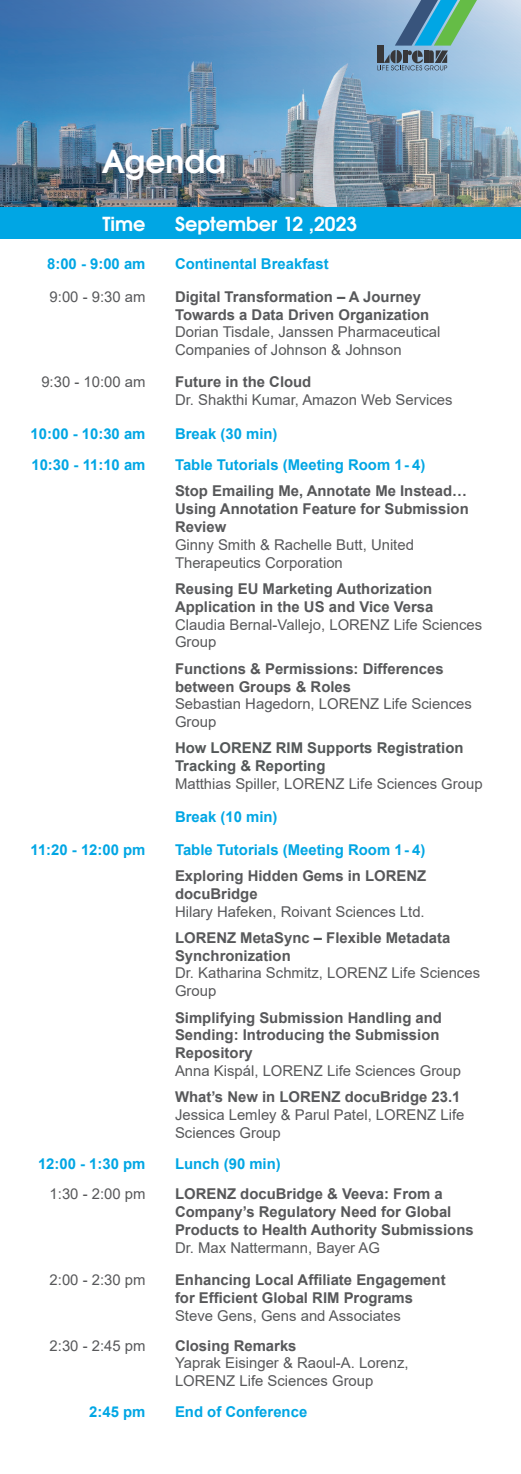
<style>
.page{position:relative;width:521px;height:1474px;background:#fff}
.page>*{position:absolute;margin:0;border:0;box-sizing:border-box;transform-origin:0 0}
.t1{font:600 31.5px "URW Gothic L";color:#fff}
.t2{font:600 19.25px "URW Gothic L";color:#fff}
.t3{font:700 14.88px/17.8px "Arial";color:#57585a}
.t4{font:14.88px/17.8px "Arial";color:#57585a}
.t5{font:700 14.88px "Arial";color:#00a6e4}
.t6{font:700 14.88px/17.8px "Arial";color:#535758}
</style>
<div class="page">
<img style="left:449px;top:0;width:72px;height:207px">
<img style="left:0;top:0;width:449px;height:207px">
<div style="left:0;top:207px;width:521px;height:31px;background:#00a6e4"></div>
<svg style="left:377px;top:0;width:110px;height:70px;background:#74a4b6"></svg>
<h1 class="t1" style="left:102px;top:140px;width:126px">Agenda</h1>
<p class="t2" style="left:102px;top:211px;width:45px">Time</p>
<p class="t2" style="left:175px;top:211px;width:184px">September 12 ,2023</p>
<p class="t5" style="left:47px;top:254px;width:100px">8:00 - 9:00 am</p>
<p class="t5" style="left:175px;top:254px;width:155px">Continental Breakfast</p>
<p class="t4" style="left:50px;top:287px;width:97px">9:00 - 9:30 am</p>
<p class="t3" style="left:175px;top:288px;width:256px">Digital Transformation – A Journey<br>Towards a Data Driven Organization</p>
<p class="t4" style="left:175px;top:323px;width:267px">Dorian Tisdale, Janssen Pharmaceutical<br>Companies of Johnson &amp; Johnson</p>
<p class="t4" style="left:41px;top:373px;width:106px">9:30 - 10:00 am</p>
<p class="t3" style="left:175px;top:373px;width:138px">Future in the Cloud</p>
<p class="t4" style="left:175px;top:390px;width:279px">Dr. Shakthi Kumar, Amazon Web Services</p>
<p class="t5" style="left:31px;top:424px;width:116px">10:00 - 10:30 am</p>
<p class="t5" style="left:175px;top:424px;width:104px">Break (30 min)</p>
<p class="t5" style="left:31px;top:455px;width:116px">10:30 - 11:10 am</p>
<p class="t5" style="left:175px;top:455px;width:252px">Table Tutorials (Meeting Room 1 - 4)</p>
<p class="t3" style="left:175px;top:482px;width:295px;text-align:justify">Stop Emailing Me, Annotate Me Instead… Using Annotation Feature for Submission Review</p>
<p class="t4" style="left:175px;top:535px;width:240px">Ginny Smith &amp; Rachelle Butt, United<br>Therapeutics Corporation</p>
<p class="t3" style="left:175px;top:580px;width:260px">Reusing EU Marketing Authorization<br>Application in the US and Vice Versa</p>
<p class="t4" style="left:175px;top:615px;width:309px">Claudia Bernal-Vallejo, LORENZ Life Sciences<br>Group</p>
<p class="t3" style="left:175px;top:660px;width:270px">Functions &amp; Permissions: Differences between Groups &amp; Roles</p>
<p class="t4" style="left:175px;top:695px;width:298px">Sebastian Hagedorn, LORENZ Life Sciences<br>Group</p>
<p class="t6" style="left:175px;top:739px;width:290px">How LORENZ RIM Supports Registration<br>Tracking &amp; Reporting</p>
<p class="t4" style="left:175px;top:775px;width:309px">Matthias Spiller, LORENZ Life Sciences Group</p>
<p class="t5" style="left:175px;top:807px;width:104px">Break (10 min)</p>
<p class="t5" style="left:31px;top:839px;width:116px">11:20 - 12:00 pm</p>
<p class="t5" style="left:175px;top:839px;width:252px">Table Tutorials (Meeting Room 1 - 4)</p>
<p class="t3" style="left:175px;top:867px;width:253px">Exploring Hidden Gems in LORENZ docuBridge</p>
<p class="t4" style="left:175px;top:902px;width:251px">Hilary Hafeken, Roivant Sciences Ltd.</p>
<p class="t3" style="left:175px;top:929px;width:277px">LORENZ MetaSync – Flexible Metadata<br>Synchronization</p>
<p class="t4" style="left:175px;top:964px;width:307px">Dr. Katharina Schmitz, LORENZ Life Sciences<br>Group</p>
<p class="t3" style="left:175px;top:1008px;width:268px">Simplifying Submission Handling and<br>Sending: Introducing the Submission<br>Repository</p>
<p class="t4" style="left:175px;top:1061px;width:288px">Anna Kispál, LORENZ Life Sciences Group</p>
<p class="t3" style="left:175px;top:1088px;width:287px">What’s New in LORENZ docuBridge 23.1</p>
<p class="t4" style="left:175px;top:1106px;width:291px">Jessica Lemley &amp; Parul Patel, LORENZ Life<br>Sciences Group</p>
<p class="t5" style="left:38px;top:1154px;width:109px">12:00 - 1:30 pm</p>
<p class="t5" style="left:175px;top:1154px;width:107px">Lunch (90 min)</p>
<p class="t4" style="left:50px;top:1185px;width:97px">1:30 - 2:00 pm</p>
<p class="t3" style="left:175px;top:1185px;width:300px">LORENZ docuBridge &amp; Veeva: From a<br>Company’s Regulatory Need for Global<br>Products to Health Authority Submissions</p>
<p class="t4" style="left:175px;top:1238px;width:207px">Dr. Max Nattermann, Bayer AG</p>
<p class="t4" style="left:50px;top:1270px;width:97px">2:00 - 2:30 pm</p>
<p class="t3" style="left:175px;top:1271px;width:272px">Enhancing Local Affiliate Engagement for Efficient Global RIM Programs</p>
<p class="t4" style="left:175px;top:1306px;width:227px">Steve Gens, Gens and Associates</p>
<p class="t4" style="left:50px;top:1336px;width:97px">2:30 - 2:45 pm</p>
<p class="t3" style="left:175px;top:1336px;width:123px">Closing Remarks</p>
<p class="t4" style="left:175px;top:1354px;width:235px">Yaprak Eisinger &amp; Raoul-A. Lorenz,<br>LORENZ Life Sciences Group</p>
<p class="t5" style="left:89px;top:1401px;width:58px">2:45 pm</p>
<p class="t5" style="left:175px;top:1401px;width:134px">End of Conference</p>
</div>
